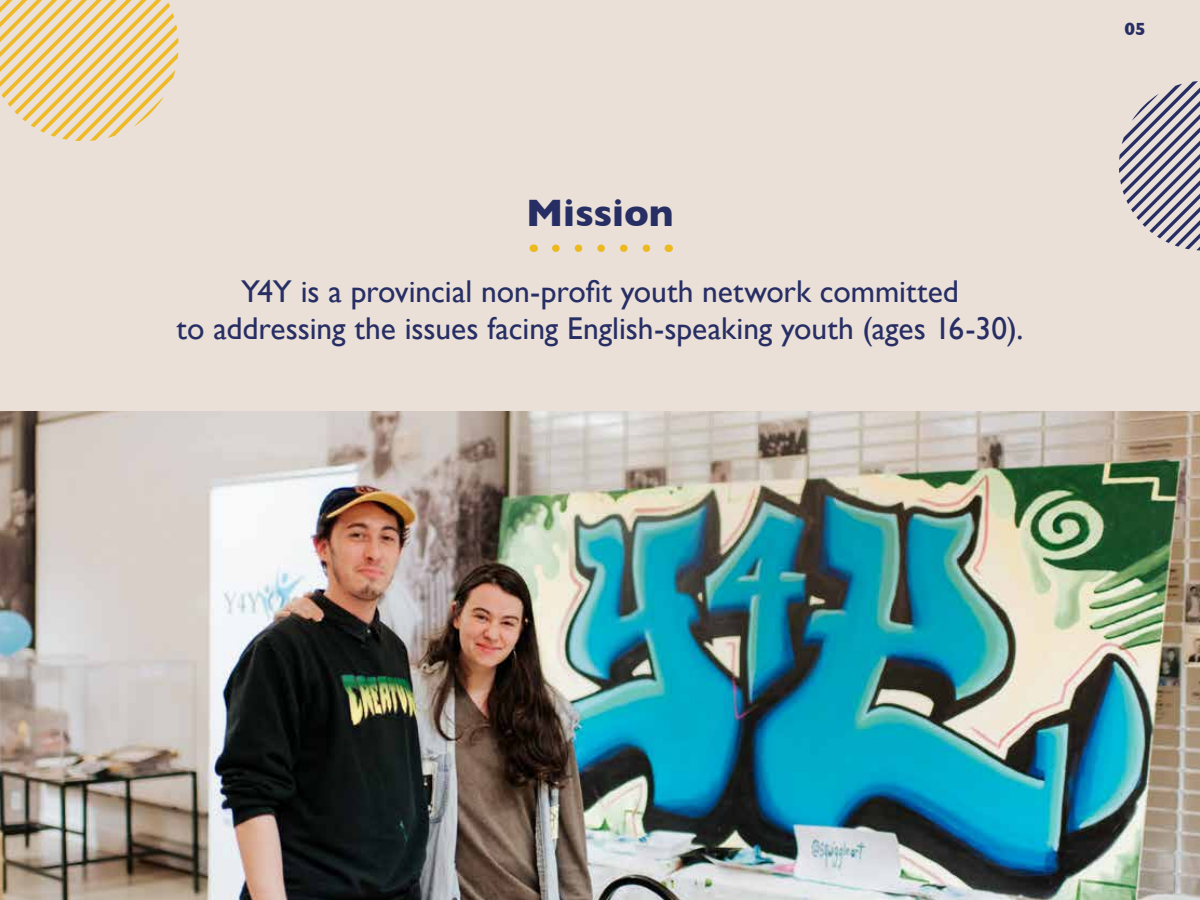
<style>
.page{position:relative;width:1200px;height:900px;background:#fff}
.page>*{position:absolute;margin:0;border:0;box-sizing:border-box;transform-origin:0 0}
.t1{font:700 39px "Gill Sans";letter-spacing:-.005em;color:#272e64}
.t2{font:31.5px/37.5px "Gill Sans";letter-spacing:-.005em;color:#272e64;text-align:center}
.t3{font:700 18px "Gill Sans";color:#272e64}
</style>
<div class="page">
<div style="left:0;top:0;width:1200px;height:411px;background:#eae0d8"></div>
<svg style="left:0;top:0;width:178px;height:141px;background:#ebd39d"></svg>
<svg style="left:556px;top:244px;width:101px;height:8px"></svg>
<img style="left:0;top:411px;width:1200px;height:489px">
<svg style="left:1119px;top:81px;width:81px;height:169px;background:#b4afb7"></svg>
<p class="t1" style="left:526px;top:182px;width:149px">Mission</p>
<p class="t2" style="left:177px;top:272px;width:848px">Y4Y is a provincial non-profit youth network committed<br>to addressing the issues facing English-speaking youth (ages 16-30).</p>
<p class="t3" style="left:1125px;top:14px;width:23px">05</p>
</div>
